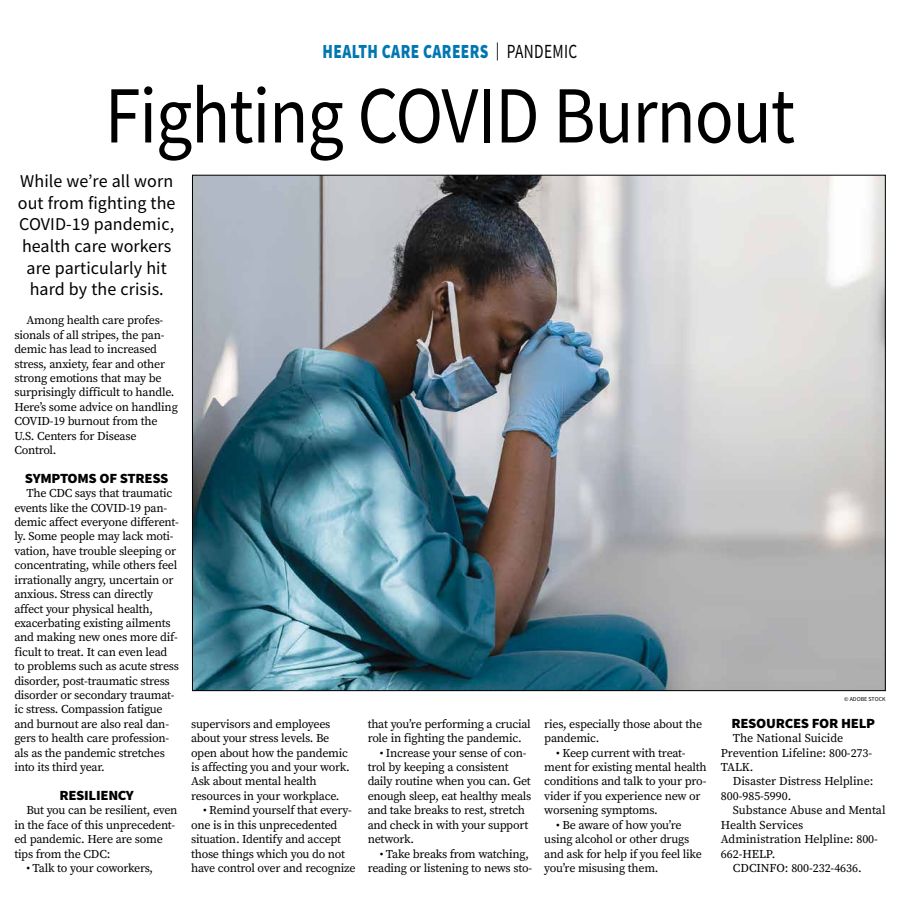
<style>
.page{position:relative;width:900px;height:908px;background:#fff}
.page>*{position:absolute;margin:0;border:0;box-sizing:border-box;transform-origin:0 0}
.t1{font:81px "Source Sans Pro";letter-spacing:-.015em;color:#000;scale:.89 1}
.t2{font:900 20px "Source Sans Pro";letter-spacing:.025em;color:#0077b1;scale:.77 1}
.t3{font:18px/21.6px "Source Sans Pro";letter-spacing:.005em;color:#000;text-align:center}
.t4{font:900 14px "Source Sans Pro";letter-spacing:-.02em;color:#000;scale:1.05 1}
.t5{font:12px/14.4px "Source Serif Pro";letter-spacing:-.02em;color:#000}
.t6{font:6px "Source Sans Pro";color:#000}
.s1{font-weight:400;font-size:18px;color:#000}
.s2{font-weight:400;color:#000}
</style>
<div class="page">
<img style="left:194px;top:177px;width:690px;height:511px">
<h2 class="t2" style="left:323px;top:38px;width:333px">HEALTH CARE CAREERS <span class="s1">|</span> <span class="s2">PANDEMIC</span></h2>
<h1 class="t1" style="left:105px;top:64px;width:777px">Fighting COVID Burnout</h1>
<h3 class="t3" style="left:18px;top:170px;width:159px">While we’re all worn out from fighting the<br>COVID-19 pandemic, health care workers are particularly hit hard by the crisis.</h3>
<p class="t5" style="left:14px;top:313px;width:165px;text-indent:12px">Among health care profes&shy;sionals of all stripes, the pan&shy;demic has lead to increased stress, anxiety, fear and other strong emotions that may be surprisingly difficult to handle.<br>Here’s some advice on handling<br>COVID-19 burnout from the<br>U.S. Centers for Disease<br>Control.</p>
<p class="t4" style="left:25px;top:468px;width:138px">SYMPTOMS OF STRESS</p>
<p class="t5" style="left:14px;top:486px;width:166px;text-indent:12px">The CDC says that traumatic events like the COVID-19 pan&shy;demic affect everyone different&shy;ly. Some people may lack moti&shy;vation, have trouble sleeping or concentrating, while others feel irrationally angry, uncertain or anxious. Stress can directly affect your physical health, exacerbating existing ailments and making new ones more dif&shy;ficult to treat. It can even lead to problems such as acute stress disorder, post-traumatic stress disorder or secondary traumat&shy;ic stress. Compassion fatigue and burnout are also real dan&shy;gers to health care profession&shy;als as the pandemic stretches into its third year.</p>
<p class="t4" style="left:59px;top:785px;width:72px">RESILIENCY</p>
<p class="t5" style="left:14px;top:803px;width:165px;text-indent:12px">But you can be resilient, even in the face of this unprecedent&shy;ed pandemic. Here are some tips from the CDC:</p>
<p class="t5" style="left:26px;top:861px;width:128px">• Talk to your coworkers,</p>
<p class="t5" style="left:191px;top:717px;width:160px">supervisors and employees about your stress levels. Be open about how the pandemic is affecting you and your work.<br>Ask about mental health resources in your workplace.</p>
<p class="t5" style="left:191px;top:803px;width:166px;text-indent:12px">• Remind yourself that every&shy;one is in this unprecedented situation. Identify and accept those things which you do not have control over and recognize</p>
<p class="t5" style="left:368px;top:717px;width:165px">that you’re performing a crucial role in fighting the pandemic.</p>
<p class="t5" style="left:368px;top:745px;width:165px;text-indent:12px">• Increase your sense of con&shy;trol by keeping a consistent daily routine when you can. Get enough sleep, eat healthy meals and take breaks to rest, stretch and check in with your support network.</p>
<p class="t5" style="left:368px;top:846px;width:166px;text-align:right">• Take breaks from watching, reading or listening to news sto-</p>
<p class="t5" style="left:544px;top:717px;width:159px">ries, especially those about the pandemic.</p>
<p class="t5" style="left:544px;top:745px;width:164px;text-indent:12px">• Keep current with treat&shy;ment for existing mental health conditions and talk to your pro&shy;vider if you experience new or worsening symptoms.</p>
<p class="t5" style="left:544px;top:817px;width:159px;text-indent:12px">• Be aware of how you’re using alcohol or other drugs and ask for help if you feel like you’re misusing them.</p>
<p class="t6" style="left:844px;top:694px;width:43px">© ADOBE STOCK</p>
<p class="t4" style="left:731px;top:713px;width:138px">RESOURCES FOR HELP</p>
<p class="t5" style="left:721px;top:731px;width:153px;text-indent:12px">The National Suicide<br>Prevention Lifeline: 800-273-<br>TALK.</p>
<p class="t5" style="left:721px;top:774px;width:154px;text-indent:12px">Disaster Distress Helpline:<br>800-985-5990.</p>
<p class="t5" style="left:733px;top:803px;width:154px">Substance Abuse and Mental</p>
<p class="t5" style="left:721px;top:817px;width:84px">Health Services</p>
<p class="t5" style="left:721px;top:832px;width:159px">Administration Helpline: 800-</p>
<p class="t5" style="left:721px;top:846px;width:56px">662-HELP.</p>
<p class="t5" style="left:733px;top:861px;width:130px">CDCINFO: 800-232-4636.</p>
</div>
